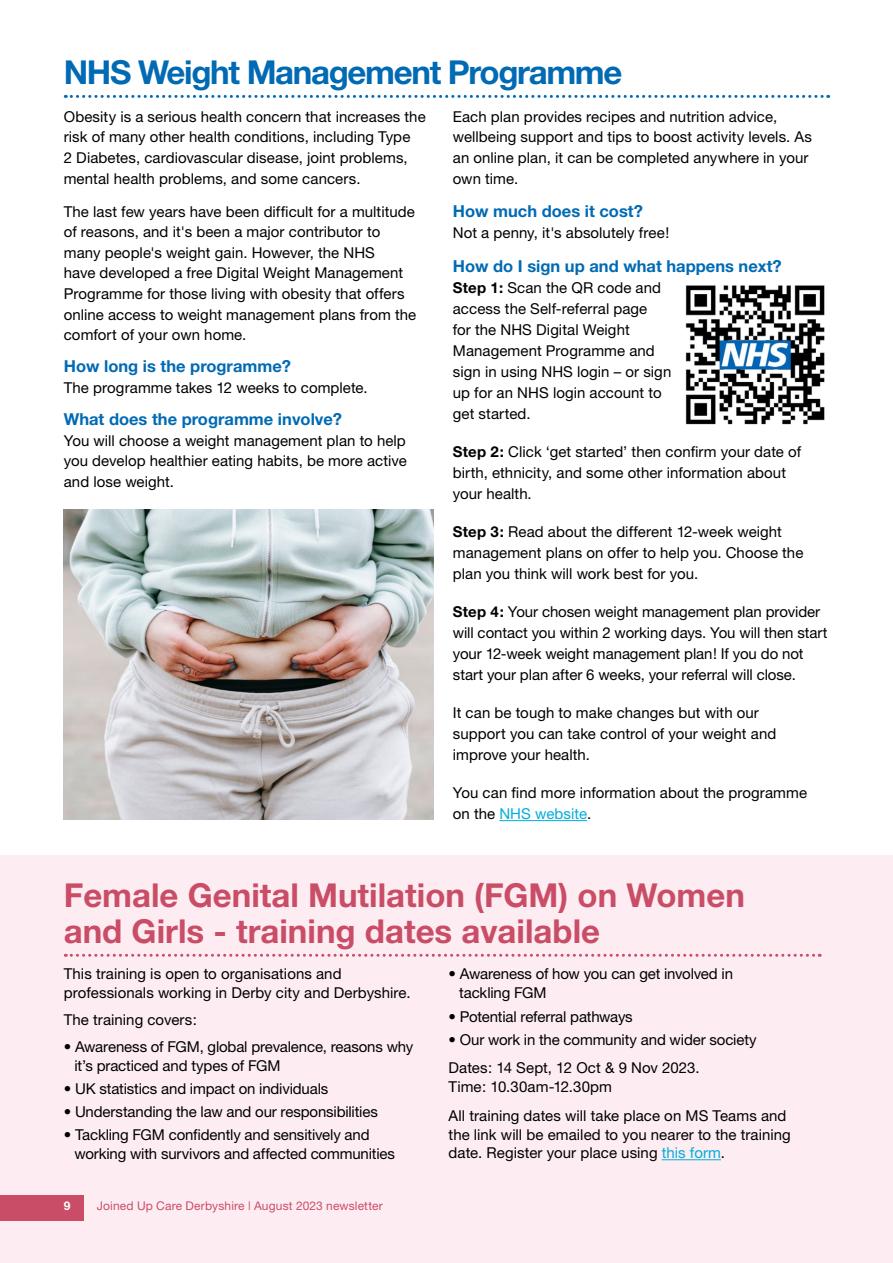
<style>
.page{position:relative;width:893px;height:1263px;background:#fff}
.page>*{position:absolute;margin:0;border:0;box-sizing:border-box;transform-origin:0 0}
.H2_underline{font:700 33px/36px "Helvetica Neue";color:#ca4d67}
.H2_underline-2{font:700 33px "Helvetica Neue";letter-spacing:-.04em;color:#006ab4}
.t1{font:700 16.5px "Helvetica Neue";color:#006ab4}
.bullets{font:15px/21px "Helvetica Neue";letter-spacing:.005em;color:#000}
.bullets-2{font:15px "Helvetica Neue";letter-spacing:-.015em;color:#000}
.t2{font:12px "Helvetica Neue";letter-spacing:.01em;color:#ca4d67}
.t3{font:700 12px "Helvetica Neue";color:#fff}
.s1{font-weight:700}
.s2{color:#00aeda}
</style>
<div class="page">
<div style="left:0;top:856px;width:893px;height:407px;background:#fdedf2"></div>
<div style="left:0;top:1194px;width:83px;height:26px;background:#ca4d67"></div>
<svg style="left:65px;top:95px;width:764px;height:3px"></svg>
<hr style="left:499px;top:820px;width:88px;height:1px;background:#00aeda">
<svg style="left:65px;top:954px;width:755px;height:3px"></svg>
<hr style="left:662px;top:1159px;width:59px;height:1px;background:#00aeda">
<img style="left:685px;top:285px;width:140px;height:140px">
<img style="left:64px;top:509px;width:370px;height:310px">
<h2 class="H2_underline-2" style="left:64px;top:52px;width:560px">NHS Weight Management Programme</h2>
<p class="bullets" style="left:64px;top:106px;width:363px;line-height:20.5px">Obesity is a serious health concern that increases the risk of many other health conditions, including Type<br>2 Diabetes, cardiovascular disease, joint problems, mental health problems, and some cancers.</p>
<p class="bullets" style="left:64px;top:201px;width:354px;line-height:20.5px">The last few years have been difficult for a multitude of reasons, and it's been a major contributor to many people's weight gain. However, the NHS<br>have developed a free Digital Weight Management Programme for those living with obesity that offers online access to weight management plans from the comfort of your own home.</p>
<h3 class="t1" style="left:64px;top:356px;width:229px">How long is the programme?</h3>
<p class="bullets" style="left:64px;top:377px;width:306px">The programme takes 12 weeks to complete.</p>
<h3 class="t1" style="left:64px;top:409px;width:280px">What does the programme involve?</h3>
<p class="bullets" style="left:64px;top:430px;width:345px;line-height:20.5px;text-align:justify">You will choose a weight management plan to help you develop healthier eating habits, be more active and lose weight.</p>
<p class="bullets" style="left:453px;top:106px;width:361px;line-height:20.5px">Each plan provides recipes and nutrition advice, wellbeing support and tips to boost activity levels. As an online plan, it can be completed anywhere in your own time.</p>
<h3 class="t1" style="left:453px;top:201px;width:192px">How much does it cost?</h3>
<p class="bullets" style="left:453px;top:222px;width:218px">Not a penny, it's absolutely free!</p>
<h3 class="t1" style="left:453px;top:256px;width:330px">How do I sign up and what happens next?</h3>
<p class="bullets" style="left:453px;top:277px;width:220px"><span class="s1">Step 1:</span> Scan the QR code and access the Self-referral page<br>for the NHS Digital Weight<br>Management Programme and sign in using NHS login – or sign up for an NHS login account to get started.</p>
<p class="bullets" style="left:453px;top:441px;width:350px"><span class="s1">Step 2:</span> Click ‘get started’ then confirm your date of birth, ethnicity, and some other information about your health.</p>
<p class="bullets" style="left:453px;top:521px;width:352px"><span class="s1">Step 3:</span> Read about the different 12-week weight management plans on offer to help you. Choose the plan you think will work best for you.</p>
<p class="bullets" style="left:453px;top:601px;width:376px"><span class="s1">Step 4:</span> Your chosen weight management plan provider will contact you within 2 working days. You will then start your 12-week weight management plan! If you do not start your plan after 6 weeks, your referral will close.</p>
<p class="bullets" style="left:453px;top:702px;width:325px">It can be tough to make changes but with our support you can take control of your weight and improve your health.</p>
<p class="bullets" style="left:453px;top:782px;width:356px">You can find more information about the programme on the <span class="s2">NHS website</span>.</p>
<h2 class="H2_underline" style="left:64px;top:877px;width:683px">Female Genital Mutilation (FGM) on Women and Girls - training dates available</h2>
<p class="bullets" style="left:64px;top:964px;width:348px;line-height:18.8px">This training is open to organisations and professionals working in Derby city and Derbyshire.</p>
<p class="bullets" style="left:64px;top:1009px;width:135px">The training covers:</p>
<p class="bullets" style="left:74px;top:1037px;width:340px;line-height:18.8px;text-indent:-11px">• Awareness of FGM, global prevalence, reasons why it’s practiced and types of FGM</p>
<p class="bullets" style="left:64px;top:1078px;width:266px">• UK statistics and impact on individuals</p>
<p class="bullets" style="left:64px;top:1101px;width:316px">• Understanding the law and our responsibilities</p>
<p class="bullets" style="left:74px;top:1125px;width:322px;line-height:18.8px;text-indent:-11px">• Tackling FGM confidently and sensitively and working with survivors and affected communities</p>
<p class="bullets" style="left:459px;top:964px;width:275px;line-height:18.8px;text-indent:-11px">• Awareness of how you can get involved in tackling FGM</p>
<p class="bullets-2" style="left:449px;top:1007px;width:186px">• Potential referral pathways</p>
<p class="bullets" style="left:449px;top:1029px;width:310px">• Our work in the community and wider society</p>
<p class="bullets" style="left:449px;top:1058px;width:252px;line-height:18.8px">Dates: 14 Sept, 12 Oct &amp; 9 Nov 2023.<br>Time: 10.30am-12.30pm</p>
<p class="bullets" style="left:449px;top:1106px;width:344px;line-height:18.8px">All training dates will take place on MS Teams and the link will be emailed to you nearer to the training date. Register your place using <span class="s2">this form</span>.</p>
<p class="t3" style="left:64px;top:1198px;width:8px">9</p>
<p class="t2" style="left:97px;top:1199px;width:287px">Joined Up Care Derbyshire | August 2023 newsletter</p>
</div>
